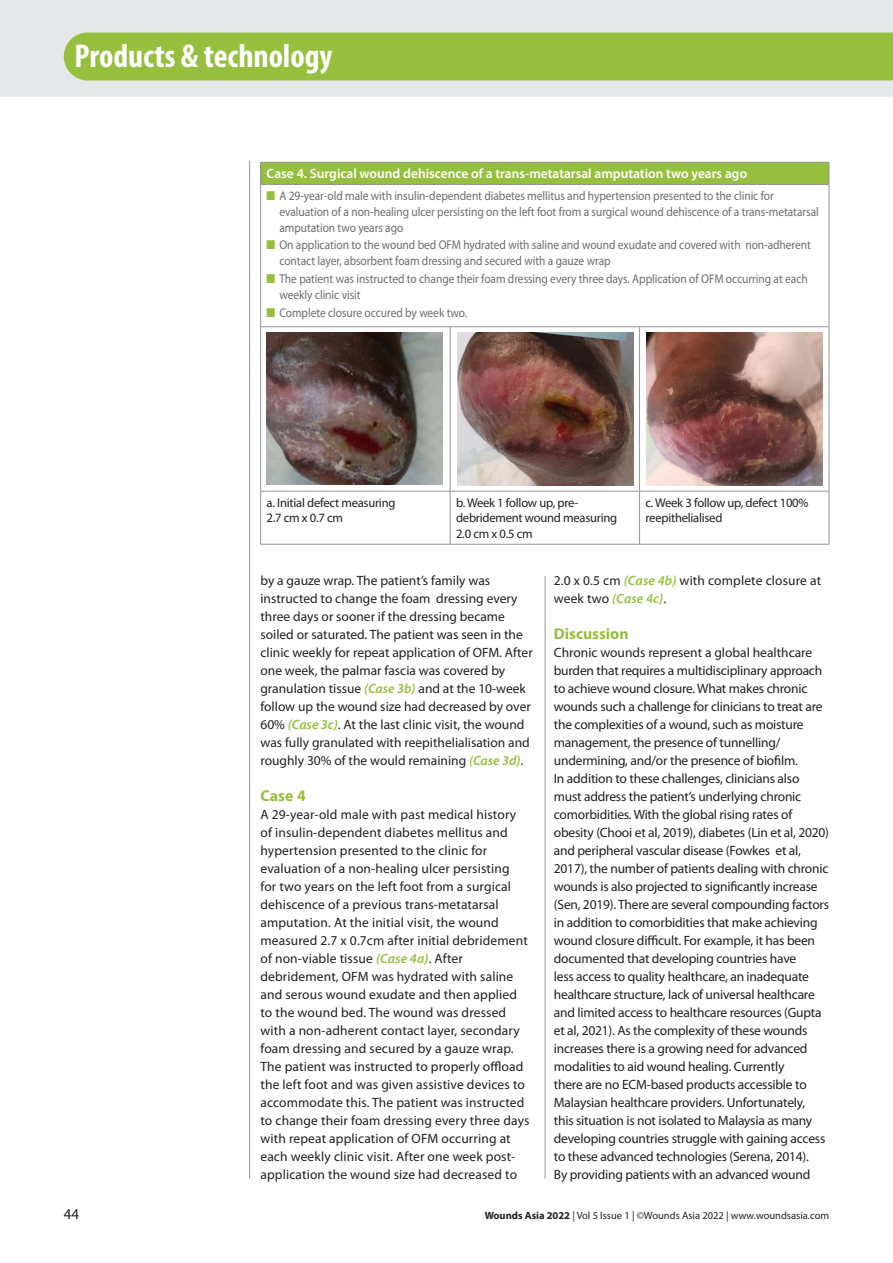
<style>
.page{position:relative;width:893px;height:1263px;background:#fff}
.page>*{position:absolute;margin:0;border:0;box-sizing:border-box;transform-origin:0 0}
.t1{font:700 condensed 33.15px "Myriad Pro";color:#fff}
.A-HEAD_CROSS_HEAD{font:700 15.75px "Myriad Pro";color:#96bf3d}
.t2{font:15px "Myriad Pro";color:#231f20}
.BODY{font:13.5px/18px "Myriad Pro";letter-spacing:-.01em;color:#231f20}
.BODY-2{font:13.5px/18px "Myriad Pro";letter-spacing:.01em;color:#231f20}
.PAGE_POINTS_PAPERS{font:600 13.5px "Myriad Pro";color:#fff}
.t3{font:12.75px/15.8px "Myriad Pro";letter-spacing:-.005em;color:#6c6d70;scale:.9 1}
.TABLE_BOX_BULLETTS{font:12.75px/15.8px "Myriad Pro";letter-spacing:-.02em;color:#231f20}
.t4{font:10.5px "Myriad Pro";color:#231f20}
.s1{color:#96bf3d}
.s2{font-weight:600;font-style:italic;color:#96bf3d}
.s3{font-weight:700}
</style>
<div class="page">
<div style="left:0;top:0;width:893px;height:97px;background:#e6e7e9"></div>
<div style="left:64px;top:33px;width:829px;height:48px;background:#96bf3d"></div>
<div style="left:261px;top:162px;width:568px;height:22px;background:#96bf3d"></div>
<svg style="left:261px;top:185px;width:568px;height:359px"></svg>
<hr style="left:260px;top:162px;width:190px;height:1px;background:#939598">
<svg style="left:260px;top:163px;width:1px;height:21px"></svg>
<hr style="left:450px;top:162px;width:190px;height:1px;background:#939598">
<hr style="left:640px;top:162px;width:189px;height:1px;background:#939598">
<svg style="left:829px;top:163px;width:1px;height:21px"></svg>
<hr style="left:260px;top:184px;width:190px;height:1px;background:#939598">
<hr style="left:260px;top:185px;width:1px;height:142px;background:#939598">
<hr style="left:450px;top:184px;width:190px;height:1px;background:#939598">
<hr style="left:640px;top:184px;width:189px;height:1px;background:#939598">
<hr style="left:829px;top:185px;width:1px;height:142px;background:#939598">
<hr style="left:260px;top:326px;width:190px;height:1px;background:#939598">
<hr style="left:260px;top:327px;width:1px;height:164px;background:#939598">
<hr style="left:450px;top:326px;width:190px;height:1px;background:#939598">
<hr style="left:450px;top:327px;width:1px;height:164px;background:#939598">
<hr style="left:640px;top:326px;width:189px;height:1px;background:#939598">
<hr style="left:639px;top:327px;width:1px;height:164px;background:#939598">
<hr style="left:829px;top:327px;width:1px;height:164px;background:#939598">
<hr style="left:260px;top:491px;width:190px;height:1px;background:#939598">
<hr style="left:260px;top:491px;width:1px;height:53px;background:#939598">
<hr style="left:450px;top:491px;width:190px;height:1px;background:#939598">
<hr style="left:450px;top:491px;width:1px;height:53px;background:#939598">
<hr style="left:640px;top:491px;width:189px;height:1px;background:#939598">
<hr style="left:639px;top:491px;width:1px;height:53px;background:#939598">
<hr style="left:829px;top:491px;width:1px;height:53px;background:#939598">
<hr style="left:260px;top:544px;width:190px;height:1px;background:#939598">
<hr style="left:450px;top:544px;width:190px;height:1px;background:#939598">
<hr style="left:640px;top:544px;width:189px;height:1px;background:#939598">
<img style="left:266px;top:332px;width:176px;height:153px">
<img style="left:457px;top:333px;width:176px;height:152px">
<img style="left:646px;top:333px;width:177px;height:152px">
<hr style="left:249px;top:161px;width:1px;height:1018px;background:#939598">
<hr style="left:545px;top:576px;width:1px;height:603px;background:#939598">
<h1 class="t1" style="left:74px;top:35px;width:260px">Products &amp; technology</h1>
<p class="PAGE_POINTS_PAPERS" style="left:267px;top:165px;width:482px">Case 4. Surgical wound dehiscence of a trans-metatarsal amputation two years ago</p>
<p class="t3" style="left:279px;top:188px;width:601px;text-indent:-13px"><span class="s1">■</span> A 29-year-old male with insulin-dependent diabetes mellitus and hypertension presented to the clinic for evaluation of a non-healing ulcer persisting on the left foot from a surgical wound dehiscence of a trans-metatarsal amputation two years ago</p>
<p class="t3" style="left:279px;top:237px;width:592px;text-indent:-13px"><span class="s1">■</span> On application to the wound bed OFM hydrated with saline and wound exudate and covered with non-adherent contact layer, absorbent foam dressing and secured with a gauze wrap</p>
<p class="t3" style="left:279px;top:271px;width:589px;text-indent:-13px"><span class="s1">■</span> The patient was instructed to change their foam dressing every three days. Application of OFM occurring at each weekly clinic visit</p>
<p class="t3" style="left:267px;top:304px;width:224px"><span class="s1">■</span> Complete closure occured by week two.</p>
<p class="TABLE_BOX_BULLETTS" style="left:267px;top:494px;width:130px">a. Initial defect measuring<br>2.7 cm x 0.7 cm</p>
<p class="TABLE_BOX_BULLETTS" style="left:456px;top:494px;width:163px">b. Week 1 follow up, pre&shy;debridement wound measuring<br>2.0 cm x 0.5 cm</p>
<p class="TABLE_BOX_BULLETTS" style="left:646px;top:494px;width:164px">c. Week 3 follow up, defect 100% reepithelialised</p>
<p class="BODY" style="left:260px;top:571px;width:274px">by a gauze wrap. The patient’s family was instructed to change the foam dressing every three days or sooner if the dressing became soiled or saturated. The patient was seen in the clinic weekly for repeat application of OFM. After one week, the palmar fascia was covered by granulation tissue <span class="s2">(Case 3b)</span> and at the 10-week follow up the wound size had decreased by over 60% <span class="s2">(Case 3c)</span>. At the last clinic visit, the wound was fully granulated with reepithelialisation and roughly 30% of the would remaining <span class="s2">(Case 3d)</span>.</p>
<p class="A-HEAD_CROSS_HEAD" style="left:260px;top:785px;width:47px">Case 4</p>
<p class="BODY-2" style="left:260px;top:805px;width:270px">A 29-year-old male with past medical history of insulin-dependent diabetes mellitus and hypertension presented to the clinic for evaluation of a non-healing ulcer persisting<br>for two years on the left foot from a surgical dehiscence of a previous trans-metatarsal amputation. At the initial visit, the wound measured 2.7 x 0.7cm after initial debridement of non-viable tissue <span class="s2">(Case 4a)</span>. After debridement, OFM was hydrated with saline and serous wound exudate and then applied to the wound bed. The wound was dressed with a non-adherent contact layer, secondary foam dressing and secured by a gauze wrap.<br>The patient was instructed to properly offload the left foot and was given assistive devices to accommodate this. The patient was instructed to change their foam dressing every three days with repeat application of OFM occurring at each weekly clinic visit. After one week post&shy;application the wound size had decreased to</p>
<p class="BODY-2" style="left:554px;top:571px;width:269px">2.0 x 0.5 cm <span class="s2">(Case 4b)</span> with complete closure at week two <span class="s2">(Case 4c)</span>.</p>
<p class="A-HEAD_CROSS_HEAD" style="left:554px;top:623px;width:76px">Discussion</p>
<p class="BODY" style="left:554px;top:643px;width:277px">Chronic wounds represent a global healthcare burden that requires a multidisciplinary approach to achieve wound closure. What makes chronic wounds such a challenge for clinicians to treat are the complexities of a wound, such as moisture management, the presence of tunnelling/ undermining, and/or the presence of biofilm.<br>In addition to these challenges, clinicians also must address the patient’s underlying chronic comorbidities. With the global rising rates of obesity (Chooi et al, 2019), diabetes (Lin et al, 2020) and peripheral vascular disease (Fowkes et al, 2017), the number of patients dealing with chronic wounds is also projected to significantly increase (Sen, 2019). There are several compounding factors in addition to comorbidities that make achieving wound closure difficult. For example, it has been documented that developing countries have<br>less access to quality healthcare, an inadequate healthcare structure, lack of universal healthcare and limited access to healthcare resources (Gupta et al, 2021). As the complexity of these wounds increases there is a growing need for advanced modalities to aid wound healing. Currently<br>there are no ECM-based products accessible to Malaysian healthcare providers. Unfortunately,<br>this situation is not isolated to Malaysia as many developing countries struggle with gaining access to these advanced technologies (Serena, 2014).<br>By providing patients with an advanced wound</p>
<p class="t2" style="left:64px;top:1204px;width:17px">44</p>
<p class="t4" style="left:485px;top:1208px;width:346px"><span class="s3">Wounds Asia 2022</span> | Vol 5 Issue 1 | ©Wounds Asia 2022 | www.woundsasia.com</p>
</div>
